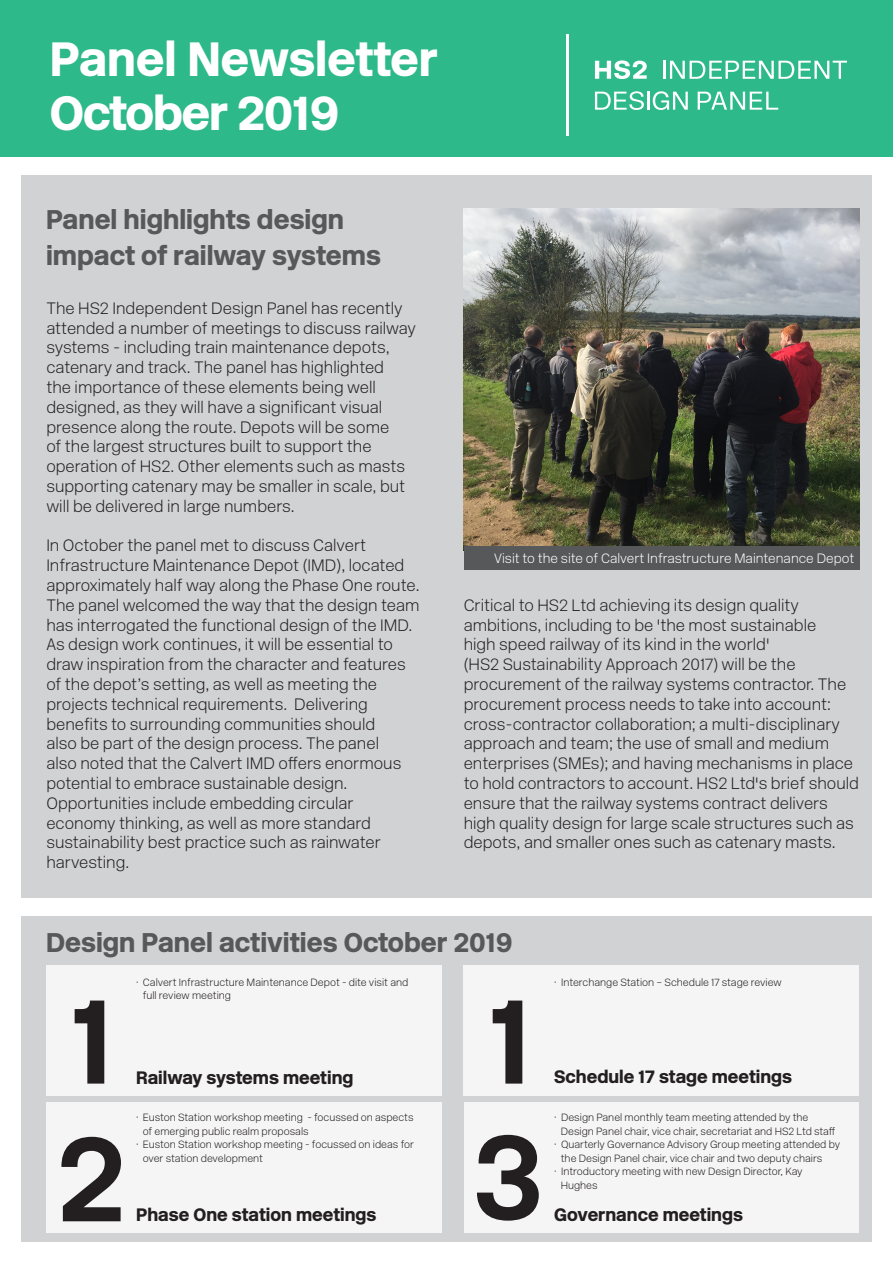
<style>
.page{position:relative;width:893px;height:1263px;background:#fff}
.page>*{position:absolute;margin:0;border:0;box-sizing:border-box;transform-origin:0 0}
.t1{font:700 120px "New Rail Alphabet";color:#231f20}
.t2{font:900 48px "New Rail Alphabet";color:#fff}
.t3{font:900 48px "New Rail Alphabet";letter-spacing:-.02em;color:#fff}
.t4{font:900 27px/36px "New Rail Alphabet";color:#57585a}
.t5{font:900 18px "New Rail Alphabet";color:#231f20}
.t6{font:16.5px/19.8px "New Rail Alphabet White";color:#231f20}
.t7{font:13.5px "New Rail Alphabet White";color:#fff}
.t8{font:10.5px "New Rail Alphabet White";color:#231f20}
</style>
<div class="page">
<div style="left:21px;top:176px;width:851px;height:722px;background:#d1d2d4"></div>
<div style="left:21px;top:916px;width:851px;height:326px;background:#d1d2d4"></div>
<div style="left:0;top:0;width:893px;height:157px;background:#2db98a"></div>
<div style="left:464px;top:965px;width:395px;height:130px;background:#f5f5f5"></div>
<svg style="left:595px;top:60px;width:52px;height:19px"></svg>
<svg style="left:595px;top:91px;width:93px;height:19px"></svg>
<svg style="left:698px;top:92px;width:80px;height:18px"></svg>
<hr style="left:567px;top:35px;width:2px;height:101px;background:#fff">
<svg style="left:663px;top:61px;width:184px;height:18px"></svg>
<div style="left:464px;top:1102px;width:394px;height:131px;background:#f5f5f5"></div>
<div style="left:46px;top:1102px;width:396px;height:131px;background:#f5f5f5"></div>
<div style="left:46px;top:965px;width:396px;height:130px;background:#f5f5f5"></div>
<img style="left:464px;top:208px;width:395px;height:338px">
<div style="left:464px;top:546px;width:395px;height:24px;background:#57585a"></div>
<p class="t2" style="left:50px;top:26px;width:390px">Panel Newsletter</p>
<p class="t3" style="left:50px;top:81px;width:292px">October 2019</p>
<p class="t4" style="left:46px;top:201px;width:336px">Panel highlights design impact of railway systems</p>
<p class="t6" style="left:46px;top:298px;width:371px">The HS2 Independent Design Panel has recently attended a number of meetings to discuss railway systems - including train maintenance depots, catenary and track. The panel has highlighted<br>the importance of these elements being well designed, as they will have a significant visual presence along the route. Depots will be some<br>of the largest structures built to support the operation of HS2. Other elements such as masts supporting catenary may be smaller in scale, but will be delivered in large numbers.</p>
<p class="t6" style="left:46px;top:535px;width:375px">In October the panel met to discuss Calvert Infrastructure Maintenance Depot (IMD ,) located approximately half way along the Phase One route.<br>The panel welcomed the way that the design team has interrogated the functional design of the IMD.</p>
<p class="t6" style="left:46px;top:634px;width:361px">As design work continues it, will be essential to draw inspiration from the character and features of the depot s’ setting, as well as meeting the projects technical requirements. Delivering benefits to surrounding communities should also be part of the design process. The panel also noted that the Calvert IMD offers enormous potential to embrace sustainable design.<br>Opportunities include embedding circular economy thinking, as well as more standard sustainability best practice such as rainwater harvesting.</p>
<p class="t7" style="left:494px;top:549px;width:362px">Visit to the site of Calvert Infrastructure Maintenance Depot</p>
<p class="t6" style="left:464px;top:595px;width:397px">Critical to HS2 Ltd achieving its design quality ambitions, including to be 'the most sustainable<br>high speed railway of its kind in the world'<br>(HS2 Sustainability Approach 2017) will be the procurement of the railway systems contractor. The procurement process needs to take into account: cross-contractor collaboration a; multi-disciplinary approach and team; the use of small and medium enterprises (SMEs); and having mechanisms in place to hold contractors to account. HS2 Ltd s' brief should ensure that the railway systems contract delivers high quality design for large scale structures such as depots, and smaller ones such as catenary masts.</p>
<p class="t4" style="left:46px;top:924px;width:468px">Design Panel activities October 2019</p>
<p class="t1" style="left:70px;top:961px;width:43px">1</p>
<p class="t1" style="left:57px;top:1099px;width:70px">2</p>
<p class="t8" style="left:136px;top:975px;width:274px">· Calvert Infrastructure Maintenance Depot - dite visit and</p>
<p class="t8" style="left:143px;top:989px;width:90px">full review meeting</p>
<p class="t5" style="left:136px;top:1065px;width:219px">Railway systems meeting</p>
<p class="t8" style="left:136px;top:1111px;width:279px">· Euston Station workshop meeting - focussed on aspects</p>
<p class="t8" style="left:143px;top:1124px;width:168px">of emerging public realm proposals</p>
<p class="t8" style="left:136px;top:1138px;width:279px">· Euston Station workshop meeting - focussed on ideas for</p>
<p class="t8" style="left:143px;top:1151px;width:122px">over station development</p>
<p class="t5" style="left:136px;top:1202px;width:242px">Phase One station meetings</p>
<p class="t1" style="left:488px;top:961px;width:43px">1</p>
<p class="t1" style="left:474px;top:1097px;width:71px">3</p>
<p class="t8" style="left:554px;top:975px;width:229px">· Interchange Station – Schedule 17 stage review</p>
<p class="t5" style="left:554px;top:1064px;width:239px">Schedule 17 stage meetings</p>
<p class="t8" style="left:554px;top:1111px;width:256px">· Design Panel monthly team meeting attended by the</p>
<p class="t8" style="left:561px;top:1124px;width:276px">Design Panel chair, vice chair, secretariat and HS2 Ltd staff</p>
<p class="t8" style="left:554px;top:1138px;width:287px">· Quarterly Governance Advisory Group meeting attended by</p>
<p class="t8" style="left:561px;top:1151px;width:263px">the Design Panel chair, vice chair and two deputy chairs</p>
<p class="t8" style="left:561px;top:1178px;width:38px">Hughes</p>
<p class="t8" style="left:554px;top:1165px;width:250px">· Introductory meeting with new Design Director, Kay</p>
<p class="t5" style="left:554px;top:1202px;width:190px">Governance meetings</p>
</div>
